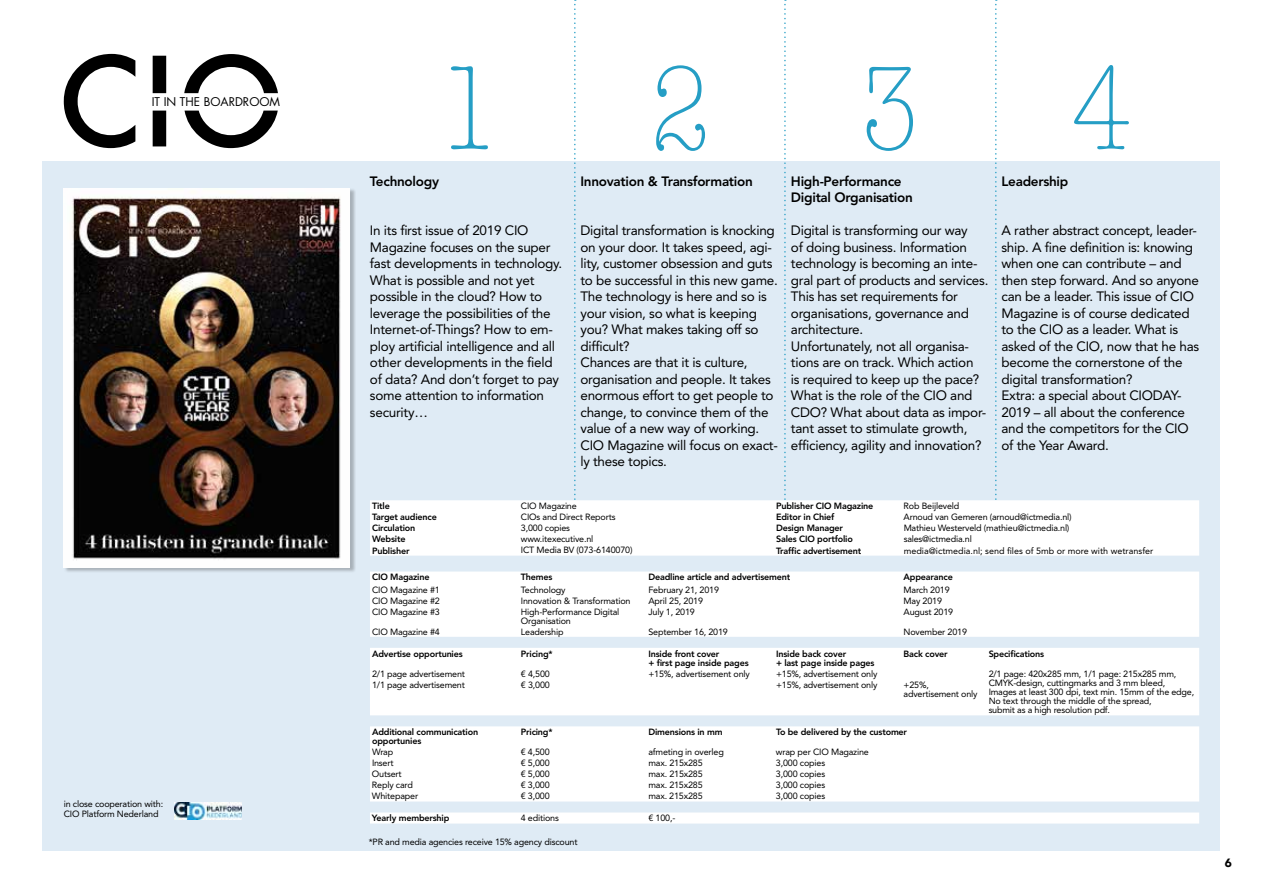
<style>
.page{position:relative;width:1263px;height:893px;background:#fff}
.page>*{position:absolute;margin:0;border:0;box-sizing:border-box;transform-origin:0 0}
.t1{font:120px "American Typewriter LT Light Cond A";color:#259ec5}
.t2{font:13.5px/16.5px "Avenir LT";letter-spacing:-.02em;color:#000}
.t3{font:800 13.5px/16.5px "Avenir LT";letter-spacing:-.02em;color:#000}
.t4{font:900 12px "Avenir";color:#000}
.t5{font:11.7px "Futura LT";color:#000}
.t6{font:9px/9.1px "Avenir LT";letter-spacing:-.02em;color:#000}
.t7{font:800 9px/9.1px "Avenir LT";letter-spacing:-.02em;color:#000}
.t8{font:9px "Avenir LT";color:#000}
</style>
<div class="page">
<div style="left:43px;top:161px;width:1177px;height:690px;background:#dfebf5"></div>
<svg style="left:64px;top:54px;width:71px;height:94px"></svg>
<svg style="left:153px;top:54px;width:125px;height:94px"></svg>
<div style="left:64px;top:189px;width:292px;height:385px;background:#000;opacity:.25"></div>
<img style="left:64px;top:188px;width:286px;height:379px">
<svg style="left:370px;top:571px;width:829px;height:253px;background:#fafcfd"></svg>
<svg style="left:574px;top:0;width:2px;height:500px"></svg>
<svg style="left:995px;top:0;width:2px;height:500px"></svg>
<svg style="left:784px;top:0;width:2px;height:500px"></svg>
<div style="left:370px;top:500px;width:829px;height:56px;background:#fff"></div>
<img style="left:175px;top:802px;width:66px;height:17px">
<p class="t5" style="left:152px;top:94px;width:130px">IT IN THE BOARDROOM</p>
<p class="t6" style="left:64px;top:798px;width:101px;line-height:10.5px">in close cooperation with:<br>CIO Platform Nederland</p>
<h1 class="t1" style="left:438px;top:46px;width:695px">1234</h1>
<p class="t3" style="left:370px;top:173px;width:71px">Technology</p>
<p class="t2" style="left:370px;top:222px;width:194px">In its first issue of 2019 CIO<br>Magazine focuses on the super fast developments in technology.<br>What is possible and not yet possible in the cloud? How to leverage the possibilities of the<br>Internet-of-Things? How to em&shy;ploy artificial intelligence and all other developments in the field of data? And don’t forget to pay some attention to information security…</p>
<p class="t3" style="left:580px;top:173px;width:174px">Innovation &amp; Transformation</p>
<p class="t2" style="left:580px;top:222px;width:199px">Digital transformation is knocking on your door. It takes speed, agi&shy;lity, customer obsession and guts to be successful in this new game.<br>The technology is here and so is your vision, so what is keeping you? What makes taking off so difficult?<br>Chances are that it is culture, organisation and people. It takes enormous effort to get people to change, to convince them of the value of a new way of working.<br>CIO Magazine will focus on exact&shy;ly these topics.</p>
<p class="t3" style="left:791px;top:173px;width:123px">High-Performance<br>Digital Organisation</p>
<p class="t2" style="left:791px;top:222px;width:199px">Digital is transforming our way<br>of doing business. Information technology is becoming an inte&shy;gral part of products and services.<br>This has set requirements for organisations, governance and architecture.<br>Unfortunately, not all organisa&shy;tions are on track. Which action<br>is required to keep up the pace?<br>What is the role of the CIO and<br>CDO? What about data as impor&shy;tant asset to stimulate growth, efficiency, agility and innovation?</p>
<p class="t3" style="left:1001px;top:173px;width:68px">Leadership</p>
<p class="t2" style="left:1001px;top:222px;width:199px">A rather abstract concept, leader&shy;ship. A fine definition is: knowing when one can contribute – and then step forward. And so anyone can be a leader. This issue of CIO<br>Magazine is of course dedicated to the CIO as a leader. What is asked of the CIO, now that he has become the cornerstone of the digital transformation?<br>Extra: a special about CIODAY-<br>2019 – all about the conference and the competitors for the CIO of the Year Award.</p>
<p class="t7" style="left:372px;top:501px;width:19px">Title</p>
<p class="t6" style="left:521px;top:502px;width:57px">CIO Magazine</p>
<p class="t7" style="left:776px;top:501px;width:99px">Publisher CIO Magazine</p>
<p class="t6" style="left:904px;top:502px;width:57px">Rob Beijleveld</p>
<p class="t7" style="left:372px;top:513px;width:66px">Target audience</p>
<p class="t6" style="left:521px;top:513px;width:96px">CIOs and Direct Reports</p>
<p class="t7" style="left:776px;top:513px;width:60px">Editor in Chief</p>
<p class="t6" style="left:904px;top:513px;width:169px">Arnoud van Gemeren (arnoud@ictmedia.nl)</p>
<p class="t7" style="left:372px;top:524px;width:45px">Circulation</p>
<p class="t6" style="left:521px;top:524px;width:51px">3,000 copies</p>
<p class="t7" style="left:776px;top:524px;width:68px">Design Manager</p>
<p class="t6" style="left:904px;top:524px;width:167px">Mathieu Westerveld (mathieu@ictmedia.nl)</p>
<p class="t7" style="left:372px;top:535px;width:35px">Website</p>
<p class="t6" style="left:521px;top:535px;width:74px">www.itexecutive.nl</p>
<p class="t7" style="left:776px;top:535px;width:78px">Sales CIO portfolio</p>
<p class="t6" style="left:904px;top:535px;width:70px">sales@ictmedia.nl</p>
<p class="t7" style="left:372px;top:546px;width:39px">Publisher</p>
<p class="t6" style="left:521px;top:546px;width:113px">ICT Media BV (073-6140070)</p>
<p class="t7" style="left:776px;top:546px;width:87px">Traffic advertisement</p>
<p class="t8" style="left:904px;top:545px;width:251px">media@ictmedia.nl; send files of 5mb or more with wetransfer</p>
<p class="t7" style="left:372px;top:573px;width:59px">CIO Magazine</p>
<p class="t7" style="left:521px;top:573px;width:33px">Themes</p>
<p class="t7" style="left:648px;top:573px;width:143px">Deadline article and advertisement</p>
<p class="t7" style="left:904px;top:573px;width:51px">Appearance</p>
<p class="t6" style="left:372px;top:585px;width:69px">CIO Magazine #1</p>
<p class="t6" style="left:521px;top:585px;width:46px">Technology</p>
<p class="t6" style="left:648px;top:585px;width:72px">February 21, 2019</p>
<p class="t6" style="left:904px;top:585px;width:48px">March 2019</p>
<p class="t6" style="left:372px;top:596px;width:69px">CIO Magazine #2</p>
<p class="t6" style="left:521px;top:596px;width:111px">Innovation &amp; Transformation</p>
<p class="t6" style="left:648px;top:596px;width:56px">April 25, 2019</p>
<p class="t6" style="left:904px;top:596px;width:40px">May 2019</p>
<p class="t6" style="left:372px;top:607px;width:69px">CIO Magazine #3</p>
<p class="t6" style="left:521px;top:607px;width:100px">High-Performance Digital<br>Organisation</p>
<p class="t6" style="left:648px;top:607px;width:48px">July 1, 2019</p>
<p class="t6" style="left:904px;top:607px;width:51px">August 2019</p>
<p class="t6" style="left:372px;top:627px;width:69px">CIO Magazine #4</p>
<p class="t6" style="left:521px;top:627px;width:44px">Leadership</p>
<p class="t6" style="left:648px;top:627px;width:81px">September 16, 2019</p>
<p class="t6" style="left:903px;top:627px;width:65px">November 2019</p>
<p class="t7" style="left:372px;top:649px;width:92px">Advertise opportunies</p>
<p class="t7" style="left:521px;top:649px;width:33px">Pricing*</p>
<p class="t7" style="left:648px;top:649px;width:102px">Inside front cover<br>+ first page inside pages</p>
<p class="t7" style="left:776px;top:649px;width:100px">Inside back cover<br>+ last page inside pages</p>
<p class="t7" style="left:904px;top:649px;width:46px">Back cover</p>
<p class="t7" style="left:989px;top:649px;width:57px">Specifications</p>
<p class="t6" style="left:372px;top:669px;width:94px">2/1 page advertisement</p>
<p class="t6" style="left:521px;top:669px;width:30px">€ 4,500</p>
<p class="t6" style="left:648px;top:669px;width:103px">+15%, advertisement only</p>
<p class="t6" style="left:776px;top:669px;width:103px">+15%, advertisement only</p>
<p class="t6" style="left:989px;top:669px;width:207px">2/1 page: 420x285 mm, 1/1 page: 215x285 mm, CMYK-design, cuttingmarks and 3 mm bleed, Images at least 300 dpi, text min. 15mm of the edge, No text through the middle of the spread,<br>submit as a high resolution pdf.</p>
<p class="t6" style="left:372px;top:680px;width:94px">1/1 page advertisement</p>
<p class="t6" style="left:521px;top:680px;width:30px">€ 3,000</p>
<p class="t6" style="left:776px;top:680px;width:103px">+15%, advertisement only</p>
<p class="t6" style="left:903px;top:680px;width:75px">+25%, advertisement only</p>
<p class="t7" style="left:372px;top:728px;width:108px">Additional communication opportunies</p>
<p class="t7" style="left:521px;top:728px;width:33px">Pricing*</p>
<p class="t7" style="left:648px;top:728px;width:76px">Dimensions in mm</p>
<p class="t7" style="left:776px;top:728px;width:133px">To be delivered by the customer</p>
<p class="t6" style="left:372px;top:748px;width:23px">Wrap</p>
<p class="t6" style="left:521px;top:748px;width:30px">€ 4,500</p>
<p class="t6" style="left:648px;top:748px;width:77px">afmeting in overleg</p>
<p class="t6" style="left:776px;top:748px;width:94px">wrap per CIO Magazine</p>
<p class="t6" style="left:372px;top:759px;width:23px">Insert</p>
<p class="t6" style="left:521px;top:759px;width:30px">€ 5,000</p>
<p class="t6" style="left:648px;top:759px;width:56px">max. 215x285</p>
<p class="t6" style="left:776px;top:759px;width:51px">3,000 copies</p>
<p class="t6" style="left:372px;top:770px;width:31px">Outsert</p>
<p class="t6" style="left:521px;top:770px;width:30px">€ 5,000</p>
<p class="t6" style="left:648px;top:770px;width:56px">max. 215x285</p>
<p class="t6" style="left:776px;top:770px;width:51px">3,000 copies</p>
<p class="t6" style="left:372px;top:781px;width:42px">Reply card</p>
<p class="t6" style="left:521px;top:781px;width:30px">€ 3,000</p>
<p class="t6" style="left:648px;top:781px;width:56px">max. 215x285</p>
<p class="t6" style="left:776px;top:781px;width:51px">3,000 copies</p>
<p class="t6" style="left:372px;top:792px;width:48px">Whitepaper</p>
<p class="t6" style="left:521px;top:792px;width:30px">€ 3,000</p>
<p class="t6" style="left:648px;top:792px;width:56px">max. 215x285</p>
<p class="t6" style="left:776px;top:792px;width:51px">3,000 copies</p>
<p class="t7" style="left:372px;top:814px;width:79px">Yearly membership</p>
<p class="t6" style="left:521px;top:814px;width:40px">4 editions</p>
<p class="t6" style="left:648px;top:814px;width:28px">€ 100,-</p>
<p class="t6" style="left:369px;top:837px;width:210px">*PR and media agencies receive 15% agency discount</p>
<p class="t4" style="left:1225px;top:852px;width:9px">6</p>
</div>
